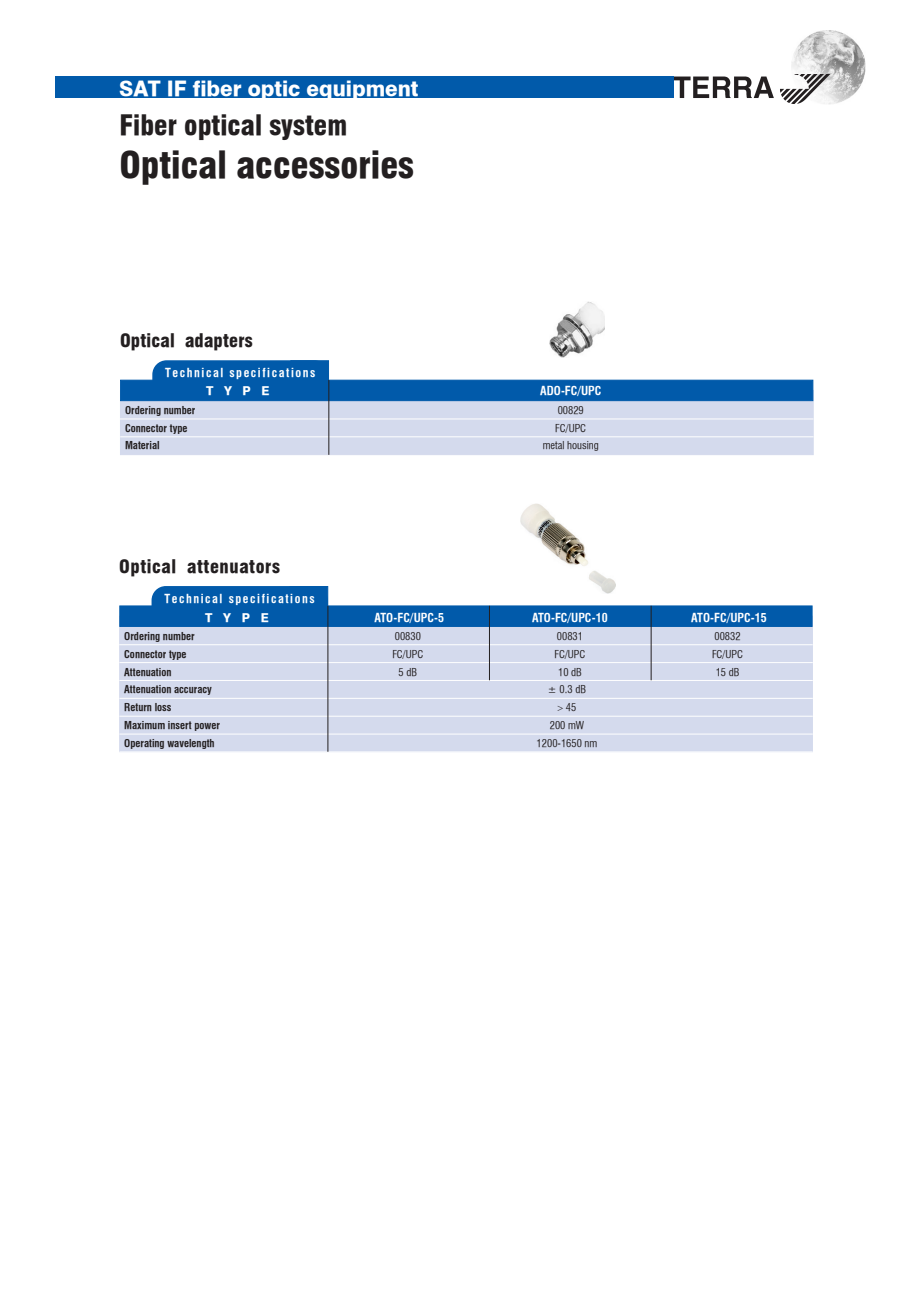
<style>
.page{position:relative;width:919px;height:1289px;background:#fff}
.page>*{position:absolute;margin:0;border:0;box-sizing:border-box;transform-origin:0 0}
.t1{font:900 36px "Helvetica LT Condensed";color:#231f20}
.t2{font:900 27px "Helvetica LT Condensed";color:#231f20}
.t3{font:21px "Helvetica Heavy Baltic";color:#fff}
.t4{font:900 18px "Helvetica LT Condensed";letter-spacing:.03em;color:#231f20}
.t5{font:900 18px "Helvetica LT Condensed";letter-spacing:.01em;color:#231f20}
.t6{font:700 12px "Helvetica LT Condensed";letter-spacing:.13em;color:#fff}
.t7{font:700 12px "Helvetica LT Condensed";color:#fff}
.t8{font:12px "Helvetica Heavy Baltic";color:#fff}
.Times-rs{font:700 10.5px "Helvetica LT Condensed";color:#231f20}
.Times-rs-2{font:10.5px "Helvetica LT Condensed";color:#231f20}
</style>
<div class="page">
<div style="left:55px;top:77px;width:619px;height:21px;background:#015aaa"></div>
<img style="left:791px;top:31px;width:74px;height:73px">
<img style="left:674px;top:74px;width:155px;height:30px">
<div style="left:119px;top:616px;width:693px;height:136px;background:#d4daed"></div>
<div style="left:289px;top:586px;width:39px;height:34px;background:#015aaa;border:1px solid #015aaa"></div>
<div style="left:152px;top:587px;width:175px;height:33px;background:#015aaa;border-radius:14px"></div>
<div style="left:151px;top:586px;width:177px;height:34px;border:2px solid #015aaa;border-radius:14px"></div>
<div style="left:119px;top:605px;width:693px;height:21px;background:#015aaa;border:1px solid #015aaa"></div>
<hr style="left:119px;top:644px;width:693px;height:1px;background:#fff">
<hr style="left:119px;top:662px;width:693px;height:1px;background:#fff">
<hr style="left:119px;top:680px;width:693px;height:1px;background:#fff">
<hr style="left:119px;top:698px;width:693px;height:1px;background:#fff">
<hr style="left:119px;top:716px;width:693px;height:1px;background:#fff">
<hr style="left:119px;top:733px;width:693px;height:1px;background:#fff">
<hr style="left:119px;top:751px;width:693px;height:1px;background:#fff">
<hr style="left:327px;top:605px;width:1px;height:146px;background:#231f20">
<hr style="left:489px;top:605px;width:1px;height:75px;background:#231f20">
<hr style="left:650px;top:605px;width:1px;height:75px;background:#231f20">
<div style="left:120px;top:390px;width:693px;height:65px;background:#d4daed"></div>
<div style="left:290px;top:360px;width:39px;height:35px;background:#015aaa;border:1px solid #015aaa"></div>
<div style="left:153px;top:361px;width:175px;height:33px;background:#015aaa;border-radius:14px"></div>
<div style="left:152px;top:360px;width:176px;height:35px;border:2px solid #015aaa;border-radius:14px"></div>
<div style="left:120px;top:380px;width:693px;height:21px;background:#015aaa;border:1px solid #015aaa"></div>
<hr style="left:120px;top:419px;width:693px;height:1px;background:#fff">
<hr style="left:120px;top:436px;width:693px;height:1px;background:#fff">
<hr style="left:328px;top:380px;width:1px;height:75px;background:#231f20">
<img style="left:549px;top:302px;width:55px;height:55px">
<img style="left:520px;top:503px;width:95px;height:90px">
<p class="t3" style="left:119px;top:75px;width:301px">SAT IF fiber optic equipment</p>
<p class="t2" style="left:119px;top:108px;width:229px">Fiber optical system</p>
<p class="t1" style="left:119px;top:143px;width:296px">Optical accessories</p>
<p class="t5" style="left:120px;top:330px;width:134px">Optical adapters</p>
<p class="t8" style="left:206px;top:383px;width:65px">T Y P E</p>
<p class="t6" style="left:540px;top:383px;width:63px">ADO-FC/UPC</p>
<p class="Times-rs" style="left:125px;top:404px;width:72px">Ordering number</p>
<p class="Times-rs-2" style="left:557px;top:404px;width:28px">00829</p>
<p class="Times-rs" style="left:125px;top:422px;width:64px">Connector type</p>
<p class="Times-rs-2" style="left:555px;top:422px;width:32px">FC/UPC</p>
<p class="Times-rs" style="left:125px;top:439px;width:36px">Material</p>
<p class="Times-rs-2" style="left:542px;top:439px;width:58px">metal housing</p>
<p class="t6" style="left:165px;top:365px;width:152px">Technical specifications</p>
<p class="t4" style="left:119px;top:555px;width:162px">Optical attenuators</p>
<p class="t8" style="left:205px;top:610px;width:65px">T Y P E</p>
<p class="t6" style="left:374px;top:610px;width:71px">ATO-FC/UPC-5</p>
<p class="t7" style="left:532px;top:610px;width:77px">ATO-FC/UPC-10</p>
<p class="t7" style="left:691px;top:610px;width:77px">ATO-FC/UPC-15</p>
<p class="Times-rs" style="left:124px;top:630px;width:72px">Ordering number</p>
<p class="Times-rs-2" style="left:395px;top:630px;width:28px">00830</p>
<p class="Times-rs-2" style="left:557px;top:630px;width:28px">00831</p>
<p class="Times-rs-2" style="left:714px;top:630px;width:28px">00832</p>
<p class="Times-rs" style="left:124px;top:648px;width:64px">Connector type</p>
<p class="Times-rs-2" style="left:392px;top:648px;width:32px">FC/UPC</p>
<p class="Times-rs-2" style="left:554px;top:648px;width:32px">FC/UPC</p>
<p class="Times-rs-2" style="left:712px;top:648px;width:32px">FC/UPC</p>
<p class="Times-rs" style="left:124px;top:665px;width:49px">Attenuation</p>
<p class="Times-rs-2" style="left:398px;top:665px;width:20px">5 dB</p>
<p class="Times-rs-2" style="left:558px;top:665px;width:25px">10 dB</p>
<p class="Times-rs-2" style="left:715px;top:665px;width:25px">15 dB</p>
<p class="Times-rs" style="left:124px;top:683px;width:89px">Attenuation accuracy</p>
<p class="Times-rs-2" style="left:548px;top:683px;width:40px">± 0.3 dB</p>
<p class="Times-rs" style="left:124px;top:701px;width:49px">Return loss</p>
<p class="Times-rs-2" style="left:566px;top:701px;width:12px">45</p>
<p class="Times-rs" style="left:124px;top:719px;width:97px">Maximum insert power</p>
<p class="Times-rs-2" style="left:549px;top:719px;width:36px">200 mW</p>
<p class="Times-rs" style="left:124px;top:736px;width:92px">Operating wavelength</p>
<p class="Times-rs-2" style="left:536px;top:736px;width:62px">1200-1650 nm</p>
<p class="t6" style="left:164px;top:591px;width:152px">Technical specifications</p>
</div>
